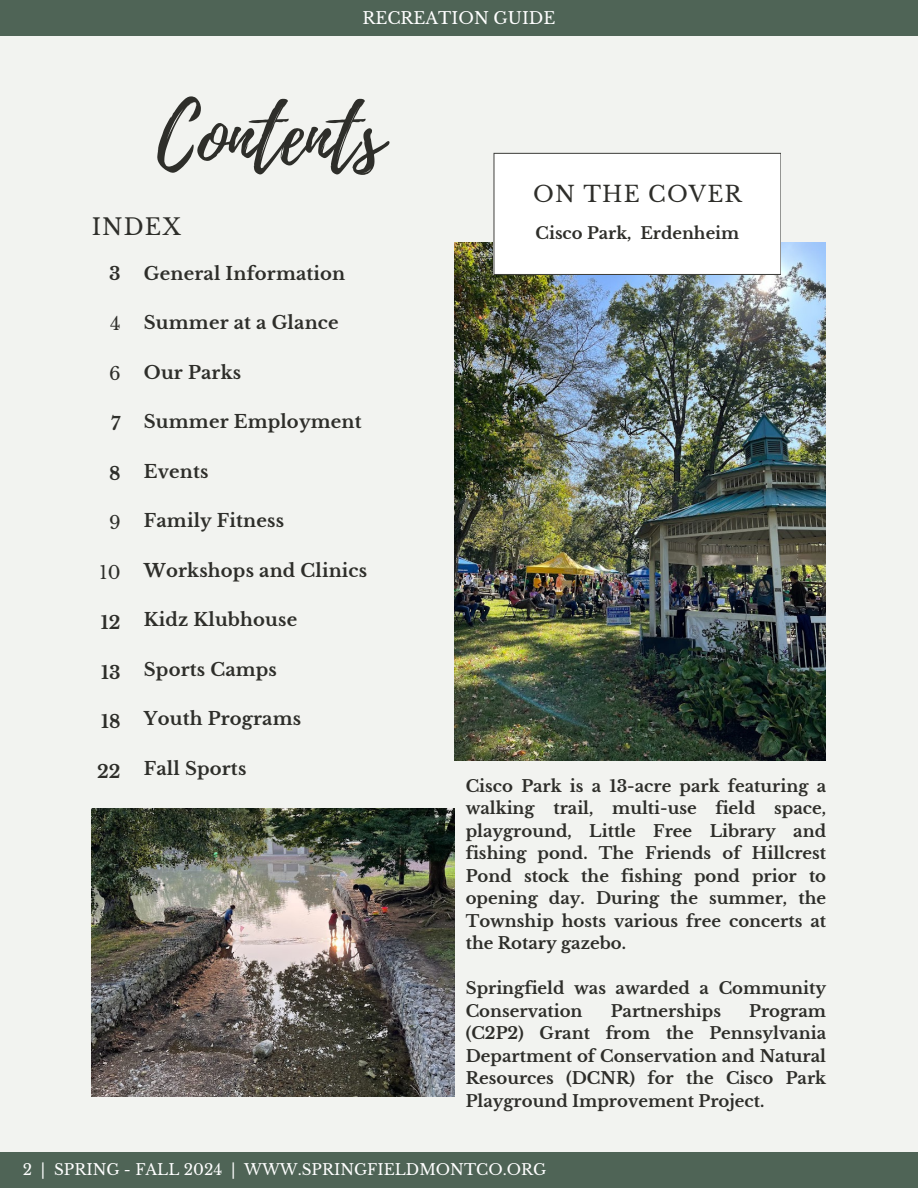
<style>
.page{position:relative;width:918px;height:1188px;background:#f2f3f0}
.page>*{position:absolute;margin:0;border:0;box-sizing:border-box;transform-origin:0 0}
.t1{font:80.25px "Playlist Script";color:#2e2e2a}
.t2{font:22.65px "Libre Baskerville";letter-spacing:.05em;color:#2e2e2a}
.t3{font:22.05px "Libre Baskerville";letter-spacing:.05em;color:#2e2e2a}
.t4{font:700 18px "Libre Baskerville";letter-spacing:.01em;color:#2e2e2a}
.t5{font:18px "Libre Baskerville";color:#2e2e2a}
.t6{font:700 16.5px/22.5px "Libre Baskerville";color:#2e2e2a;text-align:justify}
.t7{font:16.5px "Libre Baskerville";color:#fff}
.t8{font:700 16.35px "Libre Baskerville";color:#2e2e2a}
.t9{font:15.15px "Libre Baskerville";color:#fff}
</style>
<div class="page">
<img style="left:454px;top:243px;width:372px;height:517px">
<div style="left:493px;top:153px;width:288px;height:122px;background:#fff"></div>
<img style="left:92px;top:809px;width:362px;height:288px">
<div style="left:0;top:1152px;width:918px;height:36px;background:#4f6456"></div>
<div style="left:0;top:0;width:918px;height:36px;background:#4f6456"></div>
<p class="t7" style="left:362px;top:8px;width:195px">RECREATION GUIDE</p>
<h4 class="t1" style="left:157px;top:79px;width:228px">Contents</h4>
<h4 class="t2" style="left:92px;top:213px;width:91px">INDEX</h4>
<h4 class="t4" style="left:109px;top:263px;width:13px">3</h4>
<h4 class="t5" style="left:110px;top:313px;width:12px">4</h4>
<h4 class="t5" style="left:109px;top:363px;width:13px">6</h4>
<h4 class="t4" style="left:111px;top:412px;width:11px">7</h4>
<h4 class="t4" style="left:109px;top:462px;width:13px">8</h4>
<h4 class="t5" style="left:109px;top:512px;width:13px">9</h4>
<h4 class="t5" style="left:100px;top:562px;width:23px">10</h4>
<h4 class="t4" style="left:101px;top:611px;width:21px">12</h4>
<h4 class="t4" style="left:101px;top:661px;width:21px">13</h4>
<h4 class="t4" style="left:101px;top:711px;width:21px">18</h4>
<h4 class="t4" style="left:97px;top:761px;width:25px">22</h4>
<h1 class="t4" style="left:144px;top:262px;width:203px">General Information</h1>
<h2 class="t4" style="left:144px;top:312px;width:196px">Summer at a Glance</h2>
<h4 class="t4" style="left:144px;top:361px;width:99px">Our Parks</h4>
<h5 class="t4" style="left:144px;top:411px;width:219px">Summer Employment</h5>
<h5 class="t4" style="left:144px;top:460px;width:66px">Events</h5>
<h4 class="t4" style="left:144px;top:510px;width:142px">Family Fitness</h4>
<h4 class="t4" style="left:144px;top:559px;width:225px">Workshops and Clinics</h4>
<h5 class="t4" style="left:144px;top:609px;width:155px">Kidz Klubhouse</h5>
<h5 class="t4" style="left:144px;top:658px;width:135px">Sports Camps</h5>
<h4 class="t4" style="left:144px;top:708px;width:159px">Youth Programs</h4>
<h4 class="t4" style="left:144px;top:757px;width:104px">Fall Sports</h4>
<h4 class="t3" style="left:533px;top:180px;width:210px">ON THE COVER</h4>
<h2 class="t8" style="left:536px;top:223px;width:205px">Cisco Park, Erdenheim</h2>
<p class="t6" style="left:466px;top:775px;width:362px">Cisco Park is a 13-acre park featuring a walking trail, multi-use field space, playground, Little Free Library and fishing pond. The Friends of Hillcrest Pond stock the fishing pond prior to opening day. During the summer, the Township hosts various free concerts at the Rotary gazebo.</p>
<h4 class="t6" style="left:466px;top:977px;width:362px">Springfield was awarded a Community<br>Conservation</h4>
<h4 class="t6" style="left:611px;top:1000px;width:112px">Partnerships</h4>
<h4 class="t6" style="left:466px;top:1000px;width:362px;text-indent:284px">Program (C2P2) Grant from the Pennsylvania Department of Conservation and Natural Resources (DCNR) for the Cisco Park Playground Improvement Project.</h4>
<h4 class="t9" style="left:23px;top:1160px;width:525px">2 | SPRING - FALL 2024 | WWW.SPRINGFIELDMONTCO.ORG</h4>
</div>
